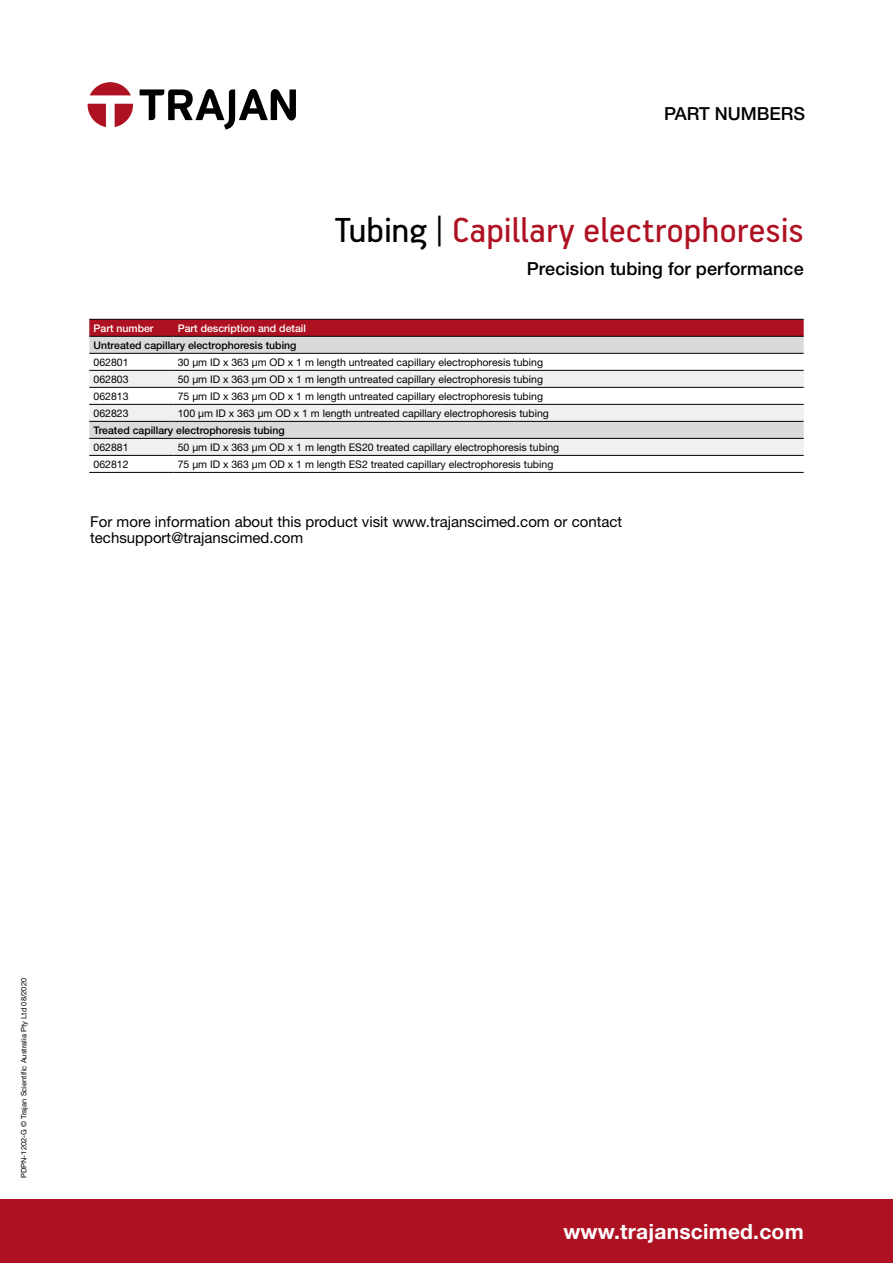
<style>
.page{position:relative;width:893px;height:1263px;background:#fff}
.page>*{position:absolute;margin:0;border:0;box-sizing:border-box;transform-origin:0 0}
.PDPN_Product_family{font:39px "PF Handbook Pro";letter-spacing:-.005em;color:#ae1122}
.t1{font:700 21px "Helvetica Neue LT Std";letter-spacing:.01em;color:#fff}
.PDPN_Product_type_Su{font:500 18px "Helvetica Neue LT Std";letter-spacing:.005em;color:#000}
.Part_Number_Heading{font:500 18px "Helvetica Neue LT Std";color:#000}
.For_More_Info_Text{font:15px/16.5px "Helvetica Neue LT Std";color:#000}
.Table_Text{font:10.5px "Helvetica Neue LT Std";color:#000}
.Table_Subheading{font:500 10.5px "Helvetica Neue LT Std";color:#000}
.Table_Heading{font:500 10.5px "Helvetica Neue LT Std";color:#fff}
.Trajan_Copyright_-_B{font:7.5px "Helvetica Neue LT Std";color:#000}
.s1{color:#000}
</style>
<div class="page">
<div style="left:0;top:1199px;width:893px;height:64px;background:#ae1122"></div>
<svg style="left:140px;top:89px;width:156px;height:41px"></svg>
<svg style="left:90px;top:82px;width:41px;height:13px"></svg>
<svg style="left:115px;top:104px;width:18px;height:23px"></svg>
<svg style="left:88px;top:104px;width:18px;height:23px"></svg>
<div style="left:89px;top:320px;width:715px;height:16px;background:#ae1122"></div>
<div style="left:89px;top:337px;width:715px;height:16px;background:#dadada"></div>
<svg style="left:89px;top:369px;width:715px;height:103px"></svg>
<svg style="left:89px;top:371px;width:715px;height:84px;fill:#f0f0f0"></svg>
<hr style="left:89px;top:404px;width:84px;height:1px;background:#000">
<hr style="left:89px;top:455px;width:84px;height:1px;background:#000">
<hr style="left:173px;top:455px;width:631px;height:1px;background:#000">
<hr style="left:89px;top:472px;width:84px;height:1px;background:#000">
<hr style="left:173px;top:472px;width:631px;height:1px;background:#000">
<hr style="left:89px;top:319px;width:84px;height:1px;background:#000">
<hr style="left:173px;top:319px;width:631px;height:1px;background:#000">
<hr style="left:89px;top:336px;width:84px;height:1px;background:#000">
<hr style="left:173px;top:336px;width:631px;height:1px;background:#000">
<hr style="left:89px;top:353px;width:84px;height:1px;background:#000">
<hr style="left:173px;top:353px;width:631px;height:1px;background:#000">
<hr style="left:89px;top:421px;width:84px;height:1px;background:#000">
<hr style="left:173px;top:421px;width:631px;height:1px;background:#000">
<hr style="left:89px;top:438px;width:84px;height:1px;background:#000">
<hr style="left:173px;top:438px;width:631px;height:1px;background:#000">
<hr style="left:89px;top:387px;width:84px;height:1px;background:#000">
<hr style="left:173px;top:404px;width:631px;height:1px;background:#000">
<hr style="left:89px;top:370px;width:84px;height:1px;background:#000">
<hr style="left:173px;top:370px;width:631px;height:1px;background:#000">
<hr style="left:173px;top:387px;width:631px;height:1px;background:#000">
<p class="Part_Number_Heading" style="left:664px;top:103px;width:143px">PART NUMBERS</p>
<p class="PDPN_Product_family" style="left:335px;top:206px;width:470px"><span class="s1">Tubing |</span> Capillary electrophoresis</p>
<p class="PDPN_Product_type_Su" style="left:527px;top:258px;width:278px">Precision tubing for performance</p>
<p class="Table_Heading" style="left:94px;top:322px;width:62px">Part number</p>
<p class="Table_Heading" style="left:178px;top:322px;width:130px">Part description and detail</p>
<p class="Table_Subheading" style="left:94px;top:339px;width:204px">Untreated capillary electrophoresis tubing</p>
<p class="Table_Text" style="left:94px;top:356px;width:37px">062801</p>
<p class="Table_Text" style="left:178px;top:356px;width:367px">30 μm ID x 363 μm OD x 1 m length untreated capillary electrophoresis tubing</p>
<p class="Table_Text" style="left:94px;top:373px;width:37px">062803</p>
<p class="Table_Text" style="left:178px;top:373px;width:367px">50 μm ID x 363 μm OD x 1 m length untreated capillary electrophoresis tubing</p>
<p class="Table_Text" style="left:94px;top:390px;width:37px">062813</p>
<p class="Table_Text" style="left:178px;top:390px;width:367px">75 μm ID x 363 μm OD x 1 m length untreated capillary electrophoresis tubing</p>
<p class="Table_Text" style="left:94px;top:407px;width:37px">062823</p>
<p class="Table_Text" style="left:178px;top:407px;width:373px">100 μm ID x 363 μm OD x 1 m length untreated capillary electrophoresis tubing</p>
<p class="Table_Subheading" style="left:94px;top:424px;width:193px">Treated capillary electrophoresis tubing</p>
<p class="Table_Text" style="left:94px;top:441px;width:37px">062881</p>
<p class="Table_Text" style="left:178px;top:441px;width:383px">50 μm ID x 363 μm OD x 1 m length ES20 treated capillary electrophoresis tubing</p>
<p class="Table_Text" style="left:94px;top:458px;width:37px">062812</p>
<p class="Table_Text" style="left:178px;top:458px;width:377px">75 μm ID x 363 μm OD x 1 m length ES2 treated capillary electrophoresis tubing</p>
<p class="For_More_Info_Text" style="left:90px;top:513px;width:534px">For more information about this product visit www.trajanscimed.com or contact techsupport@trajanscimed.com</p>
<p class="Trajan_Copyright_-_B" style="left:19px;top:1178px;width:201px;rotate:-90deg">PDPN-1202-G © Trajan Scientific Australia Pty Ltd 08/2020</p>
<h2 class="t1" style="left:563px;top:1218px;width:242px">www.trajanscimed.com</h2>
</div>
